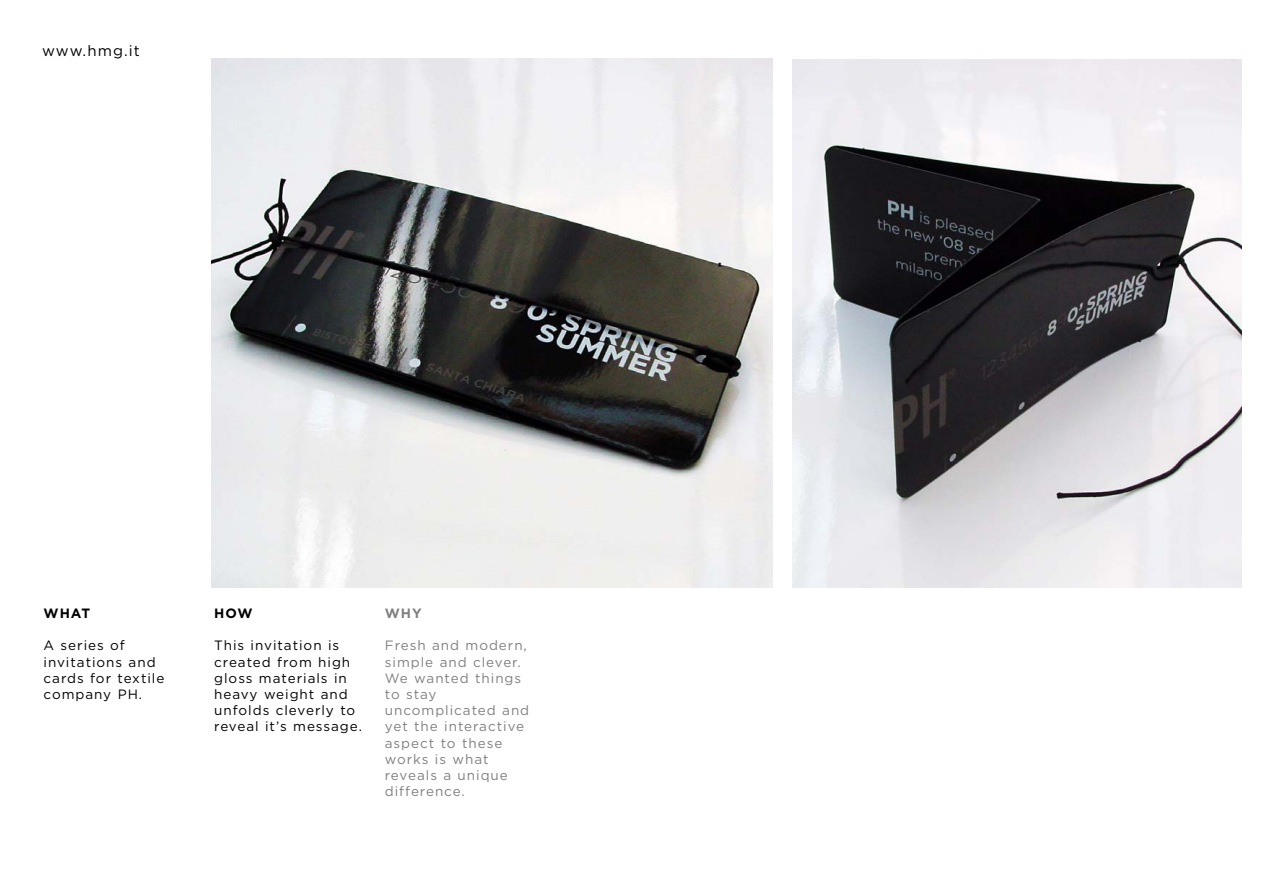
<style>
.page{position:relative;width:1263px;height:893px;background:#fff}
.page>*{position:absolute;margin:0;border:0;box-sizing:border-box;transform-origin:0 0}
.t1{font:15px "Gotham";letter-spacing:.07em;color:#000}
.t2{font:13.5px/16.2px "Gotham";letter-spacing:.07em;color:#000}
.t3{font:13.5px/16.2px "Gotham";letter-spacing:.07em;color:#808080}
.t4{font:700 13.5px "Gotham";letter-spacing:.075em;color:#000}
.t5{font:700 13.5px "Gotham";color:#808080}
</style>
<div class="page">
<img style="left:793px;top:60px;width:449px;height:527px">
<img style="left:211px;top:59px;width:562px;height:528px">
<p class="t1" style="left:42px;top:45px;width:99px">www.hmg.it</p>
<p class="t4" style="left:44px;top:608px;width:48px">WHAT</p>
<p class="t2" style="left:44px;top:638px;width:122px">A series of invitations and cards for textile company PH.</p>
<p class="t4" style="left:214px;top:608px;width:40px">HOW</p>
<p class="t2" style="left:214px;top:638px;width:149px">This invitation is created from high gloss materials in heavy weight and unfolds cleverly to reveal it’s message.</p>
<p class="t5" style="left:385px;top:608px;width:39px">WHY</p>
<p class="t3" style="left:385px;top:638px;width:146px">Fresh and modern, simple and clever.<br>We wanted things to stay uncomplicated and yet the interactive aspect to these works is what reveals a unique difference.</p>
</div>
